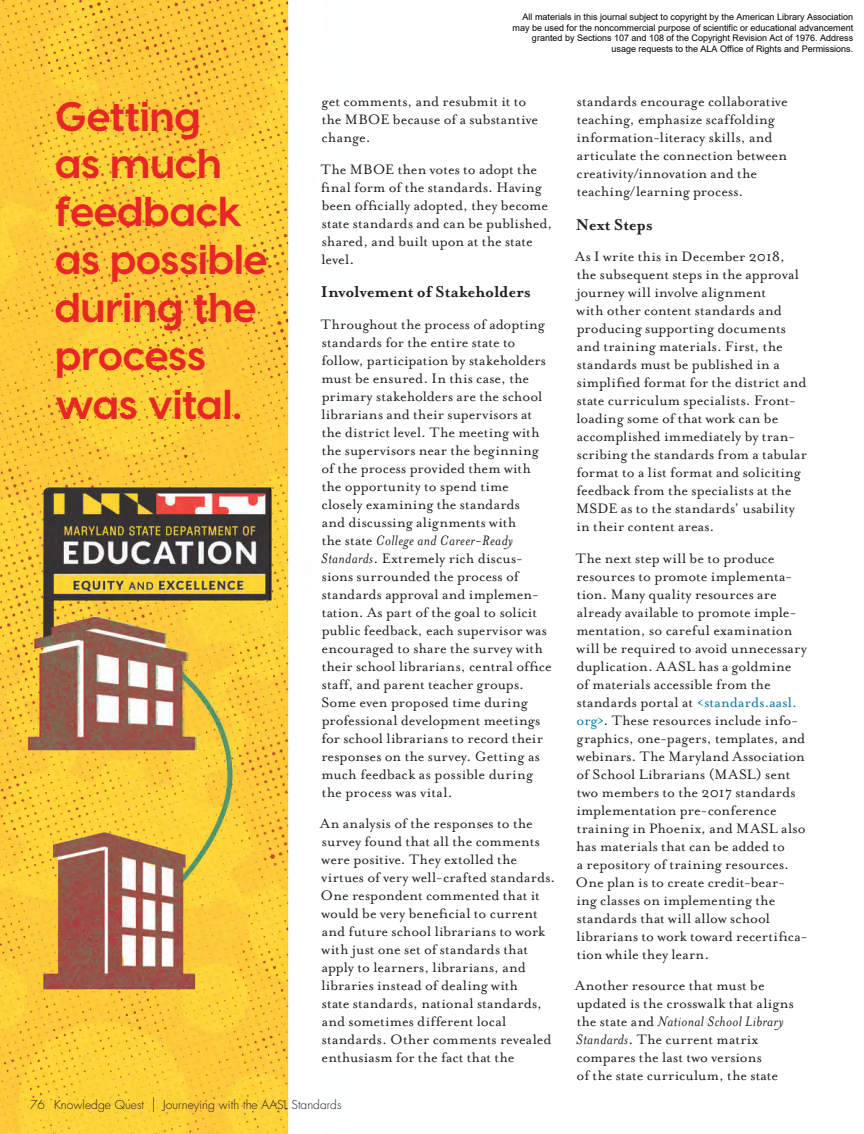
<style>
.page{position:relative;width:864px;height:1134px;background:#fff}
.page>*{position:absolute;margin:0;border:0;box-sizing:border-box;transform-origin:0 0}
.t1{font:700 41.25px/48px "Visby CF";color:#e72626}
.t2{font:700 18px "Mrs Eaves";color:#231f20}
.t3{font:15.75px/18px "Mrs Eaves Roman";letter-spacing:.005em;color:#231f20}
.t4{font:italic 15.75px "Mrs Eaves";letter-spacing:.025em;color:#231f20}
.t5{font:300 12px "Futura";letter-spacing:.005em;color:#231f20}
.t6{font:9px/10.8px "Arial";color:#000;text-align:right}
.s1{font-family:"Mrs Eaves Roman";font-style:normal}
.s2{font-family:"Mrs Eaves";font-style:italic}
.s3{color:#0076a3}
.s4{font-size:18px}
</style>
<div class="page">
<img style="left:0;top:0;width:290px;height:1134px">
<h1 class="t1" style="left:55px;top:92px;width:214px">Getting<br>as much feedback as possible during the process was vital.</h1>
<p class="t6" style="left:513px;top:11px;width:342px">All materials in this journal subject to copyright by the American Library Association may be used for the noncommercial purpose of scientific or educational advancement granted by Sections 107 and 108 of the Copyright Revision Act of 1976. Address usage requests to the ALA Office of Rights and Permissions.</p>
<p class="t3" style="left:322px;top:93px;width:218px">get comments, and resubmit it to the MBOE because of a substantive change.</p>
<p class="t3" style="left:321px;top:160px;width:233px">The MBOE then votes to adopt the final form of the standards. Having been officially adopted, they become state standards and can be published, shared, and built upon at the state level.</p>
<p class="t2" style="left:321px;top:282px;width:211px">Involvement of Stakeholders</p>
<p class="t3" style="left:321px;top:315px;width:227px">Throughout the process of adopting standards for the entire state to follow, participation by stakeholders must be ensured. In this case, the primary stakeholders are the school librarians and their supervisors at the district level. The meeting with the supervisors near the beginning of the process provided them with the opportunity to spend time closely examining the standards and discussing alignments with</p>
<p class="t4" style="left:322px;top:532px;width:193px"><span class="s1">the state</span> College and Career-Ready</p>
<p class="t3" style="left:321px;top:549px;width:232px"><span class="s2">Standards</span>. Extremely rich discus&shy;sions surrounded the process of standards approval and implemen&shy;tation. As part of the goal to solicit public feedback, each supervisor was encouraged to share the survey with their school librarians, central office staff, and parent teacher groups.<br>Some even proposed time during professional development meetings for school librarians to record their responses on the survey. Getting as much feedback as possible during the process was vital.</p>
<p class="t3" style="left:320px;top:815px;width:237px">An analysis of the responses to the survey found that all the comments were positive. They extolled the virtues of very well-crafted standards.<br>One respondent commented that it would be very beneficial to current and future school librarians to work with just one set of standards that apply to learners, librarians, and libraries instead of dealing with<br>state standards, national standards, and sometimes different local standards. Other comments revealed enthusiasm for the fact that the</p>
<p class="t3" style="left:576px;top:93px;width:213px">standards encourage collaborative teaching, emphasize scaffolding information-literacy skills, and articulate the connection between creativity/innovation and the teaching/learning process.</p>
<p class="t2" style="left:576px;top:214px;width:78px">Next Steps</p>
<p class="t3" style="left:575px;top:248px;width:233px">As I write this in December 2018, the subsequent steps in the approval journey will involve alignment<br>with other content standards and producing supporting documents and training materials. First, the standards must be published in a simplified format for the district and state curriculum specialists. Front&shy;loading some of that work can be accomplished immediately by tran&shy;scribing the standards from a tabular format to a list format and soliciting feedback from the specialists at the MSDE as to the standards’ usability in their content areas.</p>
<p class="t3" style="left:576px;top:549px;width:233px">The next step will be to produce resources to promote implementa&shy;tion. Many quality resources are already available to promote imple&shy;mentation, so careful examination will be required to avoid unnecessary duplication. AASL has a goldmine<br>of materials accessible from the standards portal at <span class="s3">&lt;standards.aasl. org&gt;</span>. These resources include info&shy;graphics, one-pagers, templates, and webinars. The Maryland Association of School Librarians (MASL) sent two members to the 2017 standards implementation pre-conference training in Phoenix, and MASL also has materials that can be added to<br>a repository of training resources.<br>One plan is to create credit-bear&shy;ing classes on implementing the standards that will allow school librarians to work toward recertifica&shy;tion while they learn.</p>
<p class="t3" style="left:575px;top:977px;width:220px">Another resource that must be updated is the crosswalk that aligns</p>
<p class="t4" style="left:577px;top:1013px;width:209px"><span class="s1">the state and</span> National School Library</p>
<p class="t3" style="left:576px;top:1031px;width:204px"><span class="s2">Standards</span>. The current matrix compares the last two versions<br>of the state curriculum, the state</p>
<p class="t5" style="left:30px;top:1097px;width:313px">76 Knowledge Quest <span class="s4">|</span> Journeying with the AASL Standards</p>
</div>
